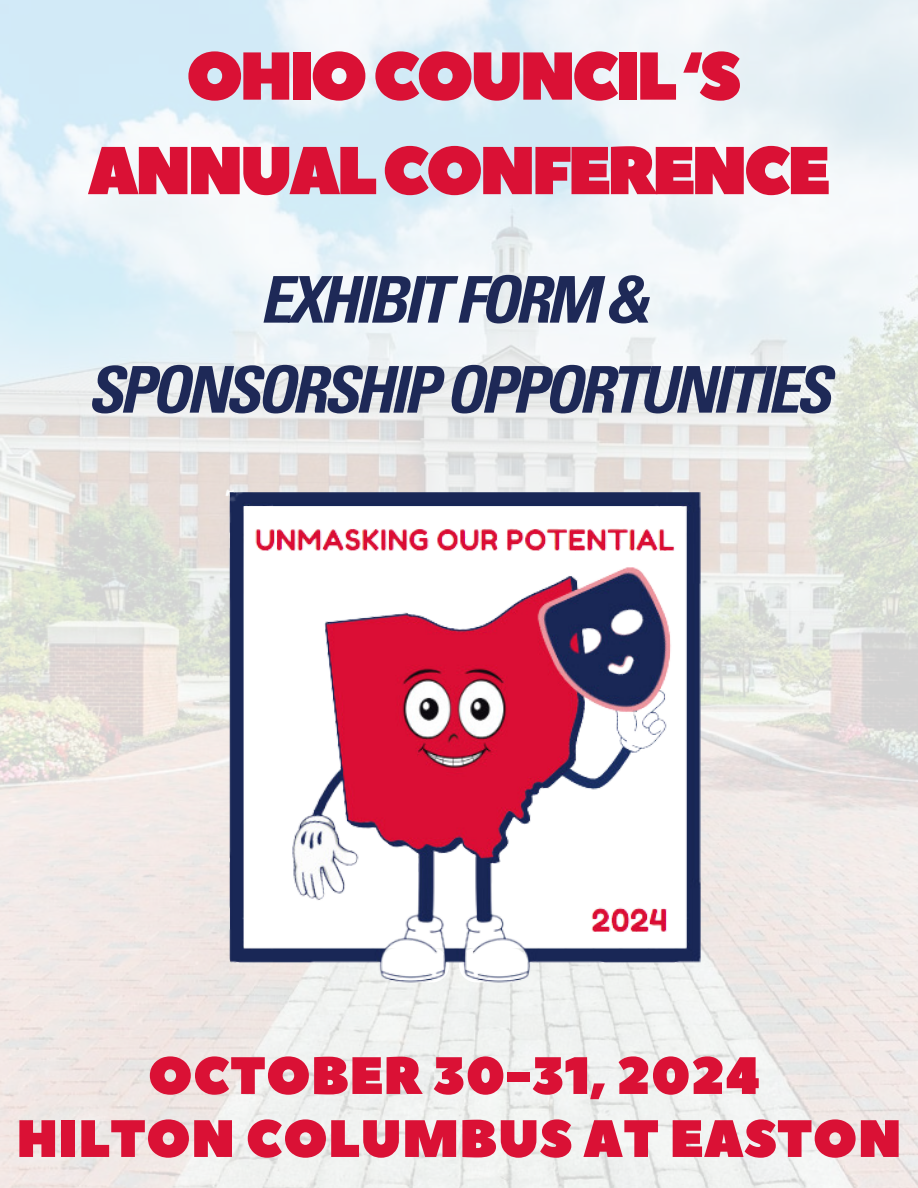
<style>
.page{position:relative;width:918px;height:1188px;background:#fff}
.page>*{position:absolute;margin:0;border:0;box-sizing:border-box;transform-origin:0 0}
.t1{font:67.5px/94.5px "Peace Sans";letter-spacing:-.065em;color:#da1135;text-align:center}
.t2{font:italic 700 condensed 64.5px/90px "Univers LT Pro";letter-spacing:-.065em;color:#1e2957;text-align:center}
.t3{font:52.5px "Peace Sans";color:#da1135}
</style>
<div class="page">
<img style="left:0;top:0;width:918px;height:1188px">
<img style="left:212px;top:483px;width:494px;height:506px">
<h2 class="t1" style="left:87px;top:31px;width:745px">OHIO COUNCIL ‘S<br>ANNUAL CONFERENCE</h2>
<h1 class="t2" style="left:87px;top:263px;width:745px">EXHIBIT FORM &amp;<br>SPONSORSHIP OPPORTUNITIES</h1>
<p class="t3" style="left:148px;top:1041px;width:614px">OCTOBER 30-31, 2024</p>
<p class="t3" style="left:16px;top:1104px;width:887px">HILTON COLUMBUS AT EASTON</p>
</div>
